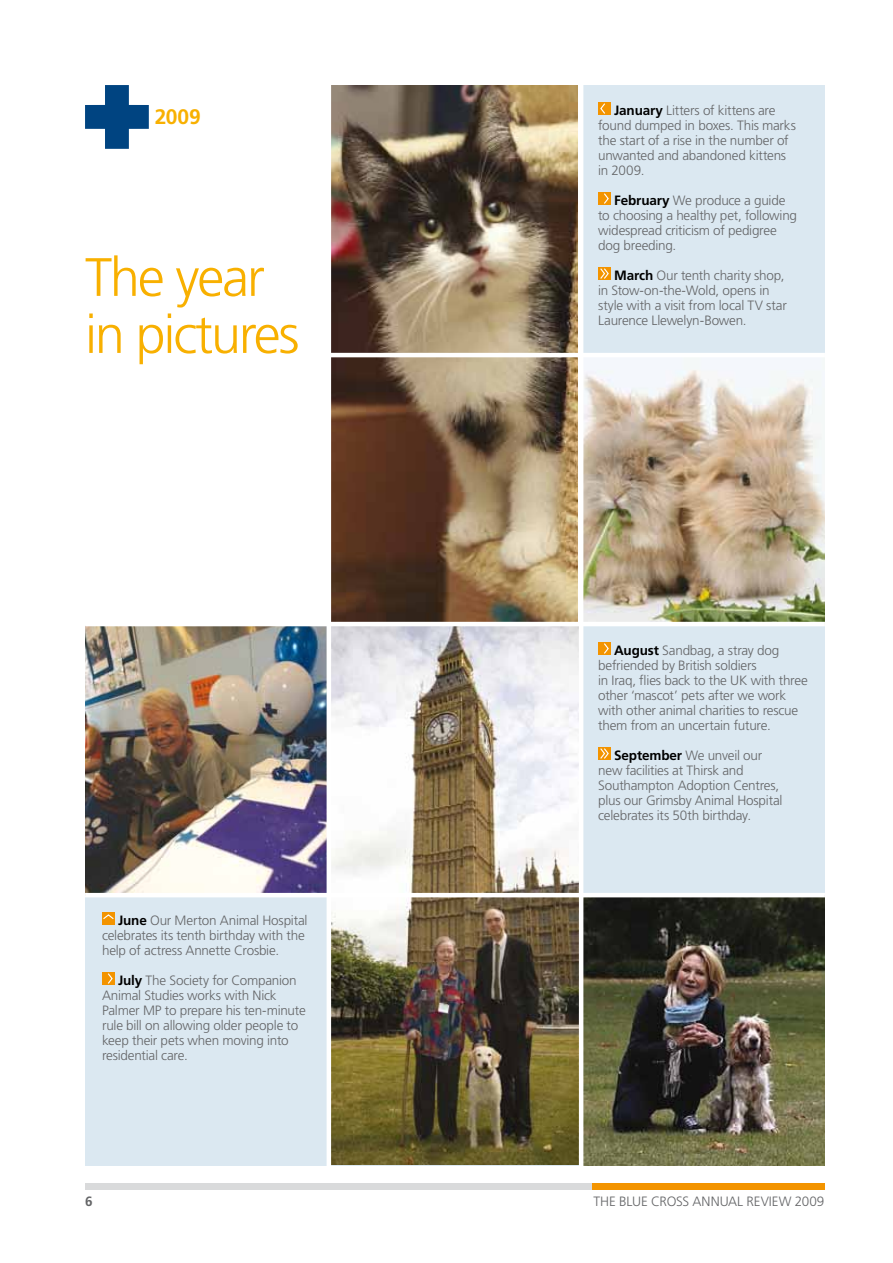
<style>
.page{position:relative;width:893px;height:1263px;background:#fff}
.page>*{position:absolute;margin:0;border:0;box-sizing:border-box;transform-origin:0 0}
.t1{font:300 54px/57px "Frutiger";letter-spacing:-.04em;color:#f8b000}
.t2{font:700 21px "Frutiger";color:#f8b000}
.t3{font:300 13.5px/15px "Frutiger";letter-spacing:-.015em;color:#646567}
.t4{font:700 13.5px "Frutiger";color:#646567}
.s1{font-weight:700;color:#000}
</style>
<div class="page">
<svg style="left:85px;top:85px;width:64px;height:64px"></svg>
<div style="left:85px;top:1183px;width:507px;height:6px;background:#d9dadb"></div>
<div style="left:592px;top:1183px;width:233px;height:6px;background:#f39400"></div>
<div style="left:581px;top:85px;width:244px;height:270px;background:#dbe8f1"></div>
<div style="left:598px;top:102px;width:13px;height:13px;background:#f39400"></div>
<svg style="left:600px;top:103px;width:5px;height:11px"></svg>
<div style="left:598px;top:192px;width:13px;height:13px;background:#f39400"></div>
<svg style="left:604px;top:193px;width:5px;height:11px"></svg>
<div style="left:598px;top:267px;width:13px;height:13px;background:#f39400"></div>
<svg style="left:600px;top:268px;width:9px;height:11px"></svg>
<img style="left:331px;top:85px;width:247px;height:268px">
<div style="left:581px;top:625px;width:244px;height:270px;background:#dbe8f1"></div>
<div style="left:598px;top:642px;width:13px;height:13px;background:#f39400"></div>
<svg style="left:604px;top:643px;width:5px;height:11px"></svg>
<div style="left:598px;top:747px;width:13px;height:13px;background:#f39400"></div>
<svg style="left:600px;top:748px;width:9px;height:11px"></svg>
<img style="left:583px;top:358px;width:242px;height:264px">
<img style="left:331px;top:357px;width:247px;height:265px">
<div style="left:85px;top:895px;width:244px;height:270px;background:#dbe8f1"></div>
<div style="left:102px;top:912px;width:13px;height:13px;background:#f39400"></div>
<svg style="left:103px;top:914px;width:11px;height:5px"></svg>
<div style="left:102px;top:972px;width:13px;height:13px;background:#f39400"></div>
<svg style="left:108px;top:973px;width:5px;height:11px"></svg>
<img style="left:85px;top:626px;width:242px;height:267px">
<img style="left:331px;top:897px;width:248px;height:268px">
<svg style="left:331px;top:626px;width:248px;height:267px"></svg>
<img style="left:583px;top:897px;width:242px;height:268px">
<hr style="left:85px;top:353px;width:740px;height:4px;background:#fff">
<hr style="left:85px;top:622px;width:740px;height:4px;background:#fff">
<hr style="left:85px;top:893px;width:740px;height:4px;background:#fff">
<hr style="left:579px;top:75px;width:4px;height:1099px;background:#fff">
<hr style="left:327px;top:75px;width:4px;height:1101px;background:#fff">
<h2 class="t2" style="left:155px;top:104px;width:48px">2009</h2>
<h1 class="t1" style="left:85px;top:249px;width:216px">The year in pictures</h1>
<p class="t3" style="left:102px;top:913px;width:207px;text-indent:16px"><span class="s1">June</span> Our Merton Animal Hospital celebrates its tenth birthday with the help of actress Annette Crosbie.</p>
<p class="t3" style="left:102px;top:973px;width:205px;text-indent:16px"><span class="s1">July</span> The Society for Companion<br>Animal Studies works with N ick<br>Palmer MP to prepare his ten-minute rule bill on allowing older people to keep their pets when moving into residential care.</p>
<p class="t3" style="left:598px;top:103px;width:199px;text-indent:16px"><span class="s1">January</span> Litters of kittens are found dumped in boxes. This marks the start of a rise in the number of unwanted and abandoned kittens in 2009.</p>
<p class="t3" style="left:598px;top:193px;width:200px;text-indent:16px"><span class="s1">February</span> We produce a guide to choosing a healthy pet, following widespread criticism of pedigree dog breeding.</p>
<p class="t3" style="left:598px;top:268px;width:190px;text-indent:16px"><span class="s1">March</span> Our tenth charity shop, in Stow-on-the-Wold, opens in style with a visit from local TV star<br>Laurence Llewelyn-Bowen.</p>
<p class="t3" style="left:598px;top:643px;width:211px;text-indent:16px"><span class="s1">August</span> Sandbag, a stray dog befriended by British soldiers<br>in Iraq, flies back to the U K with three other ‘mascot’ pets after we work with other animal charities to rescue them from an uncertain future.</p>
<p class="t3" style="left:598px;top:748px;width:186px;text-indent:16px"><span class="s1">September</span> We unveil our new facilities at Thirsk and<br>Southampton Adoption Centres, plus our Grimsby Animal Hospital celebrates its 50th birthday.</p>
<p class="t4" style="left:85px;top:1194px;width:9px">6</p>
<p class="t3" style="left:593px;top:1194px;width:66px">The blue cross</p>
<p class="t3" style="left:693px;top:1194px;width:85px">annual review</p>
<p class="t3" style="left:795px;top:1194px;width:31px">2009</p>
</div>
